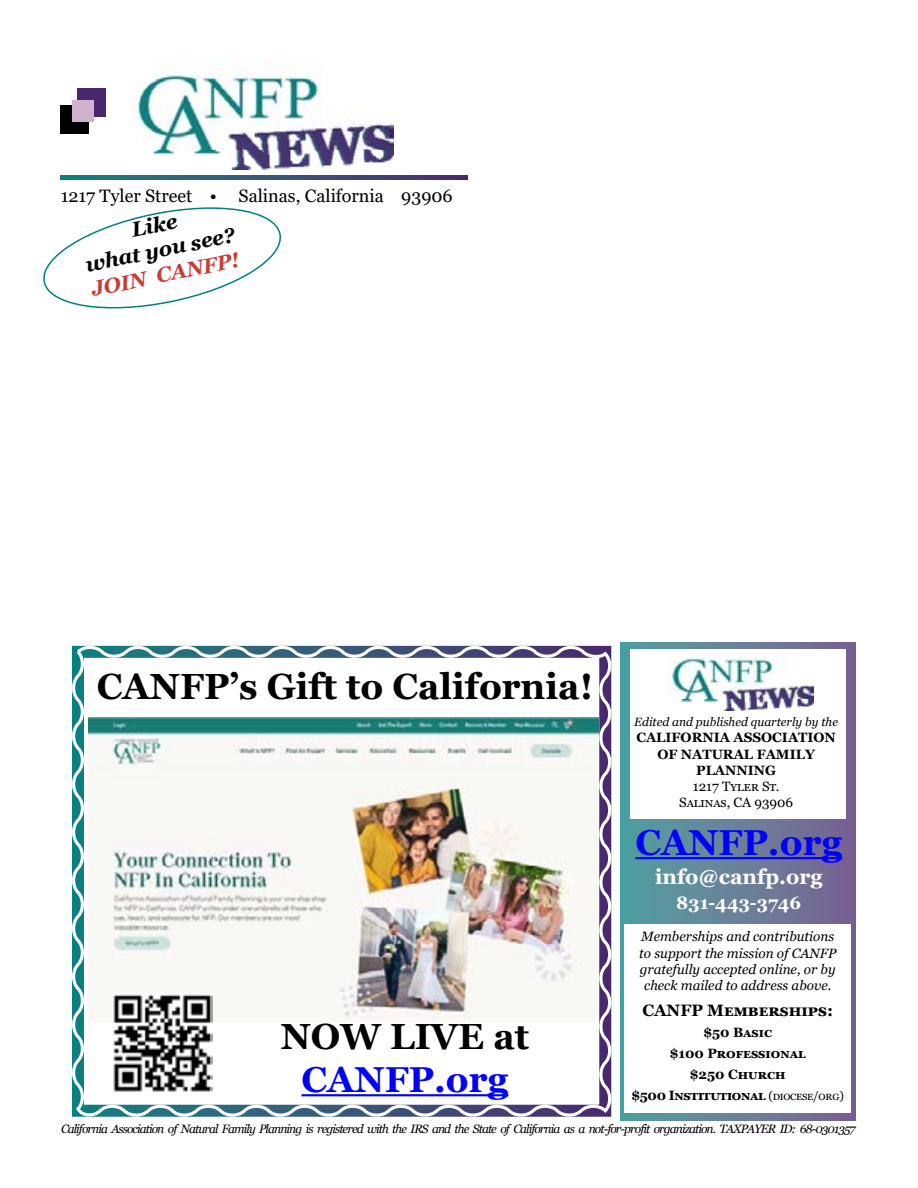
<style>
.page{position:relative;width:918px;height:1188px;background:#fff}
.page>*{position:absolute;margin:0;border:0;box-sizing:border-box;transform-origin:0 0}
.t1{font:700 36.3px "Georgia";color:#000}
.t2{font:700 36px "Georgia";color:#00f}
.t3{font:italic 700 21px/25.2px "Georgia";color:#000;text-align:center}
.t4{font:700 21px "Georgia";color:#fff}
.t5{font:italic 700 21px "Georgia";color:#c83c33}
.t6{font:18px "Georgia";color:#000}
.t7{font:700 18px "Georgia";color:#fff}
.t8{font:700 16.5px "Georgia";color:#000}
.t9{font:700 13.5px/21px "Georgia";color:#000;text-align:center}
.t10{font:italic 13.5px/16.2px "Georgia";color:#000;text-align:center}
.t11{font:13.5px/16.2px "Georgia";color:#000;text-align:center}
.t12{font:italic 12.15px "Georgia";letter-spacing:-.075em;color:#000}
.t13{font:italic 12px "Georgia";color:#000}
.s1{font-weight:400;font-size:12px}
</style>
<div class="page">
<div style="left:61px;top:105px;width:28px;height:28px;background:#000"></div>
<div style="left:77px;top:89px;width:28px;height:28px;background:#49276e"></div>
<div style="left:73px;top:101px;width:21px;height:21px;background:#d0b2cd"></div>
<svg style="left:61px;top:175px;width:407px;height:4px;background:#345678"></svg>
<img style="left:132px;top:58px;width:261px;height:112px">
<svg style="left:620px;top:642px;width:235px;height:479px;background:#65819a"></svg>
<div style="left:630px;top:649px;width:216px;height:170px;background:#fff"></div>
<div style="left:625px;top:924px;width:226px;height:189px;background:#fff"></div>
<hr style="left:635px;top:857px;width:207px;height:2px;background:#00f">
<img style="left:669px;top:656px;width:145px;height:55px">
<svg style="left:43px;top:207px;width:238px;height:102px"></svg>
<svg style="left:72px;top:645px;width:540px;height:472px"></svg>
<img style="left:89px;top:717px;width:509px;height:305px">
<hr style="left:302px;top:1094px;width:206px;height:2px;background:#00f">
<img style="left:113px;top:993px;width:99px;height:100px">
<h3 class="t6" style="left:61px;top:185px;width:394px">1217 Tyler Street • Salinas, California 93906</h3>
<h3 class="t3" style="left:78px;top:228px;width:154px;rotate:-12deg">Like<br>what you see?</h3>
<h3 class="t5" style="left:89px;top:277px;width:152px;rotate:-12deg">JOIN CANFP!</h3>
<h1 class="t1" style="left:97px;top:663px;width:498px">CANFP’s Gift to California!</h1>
<h1 class="t1" style="left:281px;top:1013px;width:250px">NOW LIVE at</h1>
<h2 class="t2" style="left:302px;top:1057px;width:208px">CANFP.org</h2>
<p class="t13" style="left:634px;top:714px;width:205px">Edited and published quarterly by the</p>
<p class="t9" style="left:636px;top:730px;width:201px;line-height:16.2px">CALIFORNIA ASSOCIATION<br>OF NATURAL FAMILY<br>PLANNING</p>
<p class="t11" style="left:679px;top:779px;width:116px">1217 Tyler St.<br>Salinas, CA 93906</p>
<h2 class="t2" style="left:635px;top:819px;width:208px">CANFP.org</h2>
<h3 class="t4" style="left:655px;top:863px;width:169px">info@canfp.org</h3>
<h3 class="t7" style="left:676px;top:891px;width:127px">831-443-3746</h3>
<p class="t10" style="left:639px;top:929px;width:199px">Memberships and contributions to support the mission of CANFP gratefully accepted online, or by check mailed to address above.</p>
<h3 class="t8" style="left:642px;top:1000px;width:192px">CANFP Memberships:</h3>
<p class="t9" style="left:632px;top:1022px;width:214px">$50 Basic<br>$100 Professional<br>$250 Church<br>$500 Institutional <span class="s1">(diocese/org)</span></p>
<p class="t12" style="left:61px;top:1121px;width:796px">California Association of Natural Family Planning is registered with the IRS and the State of California as a not-for-profit organization. TAXPAYER ID: 68-0301357</p>
</div>
